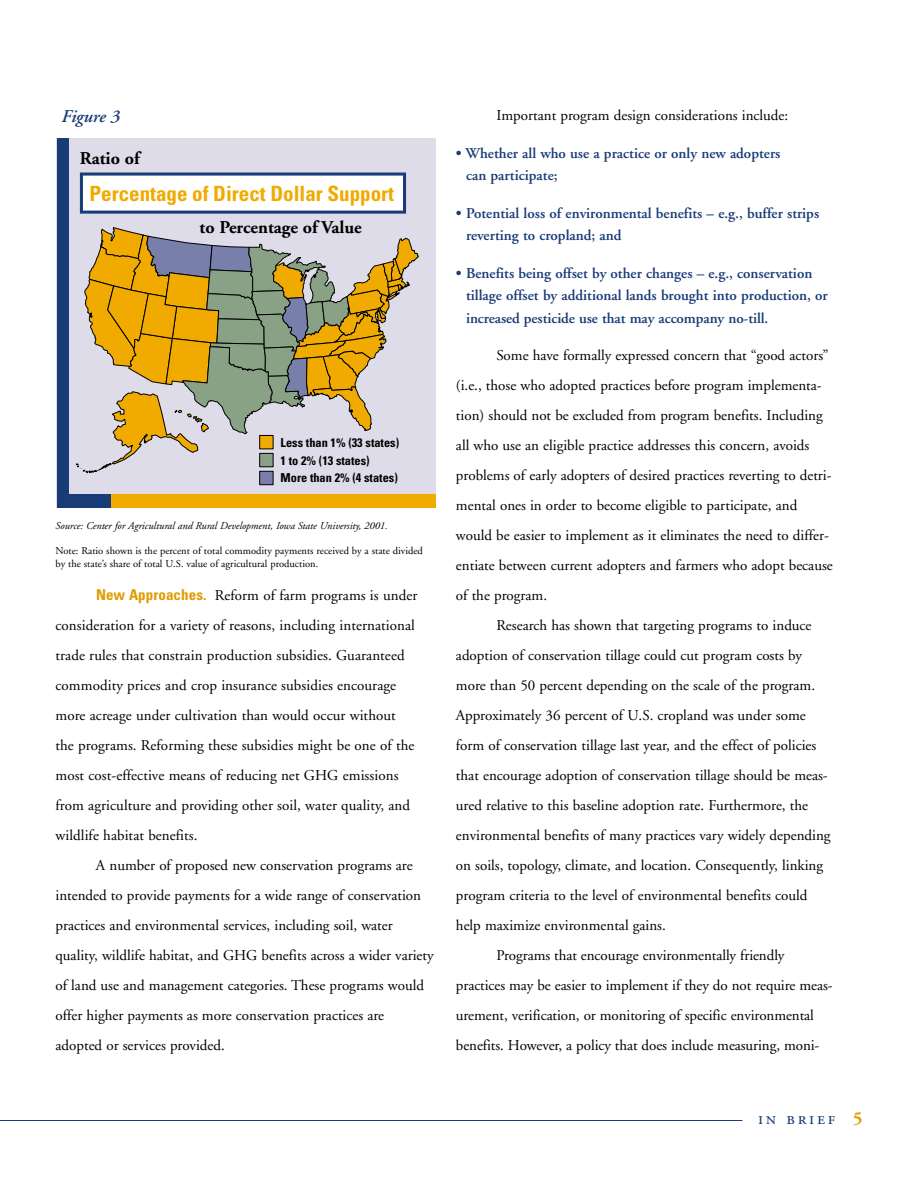
<style>
.page{position:relative;width:918px;height:1188px;background:#fff}
.page>*{position:absolute;margin:0;border:0;box-sizing:border-box;transform-origin:0 0}
.t1{font:700 condensed 21px "Univers";color:#f0aa00}
.t2{font:700 18px "Adobe Garamond";color:#000}
.t3{font:18px "Adobe Garamond Regular SC";letter-spacing:.15em;color:#193b77}
.t4{font:italic 600 18px "Adobe Garamond";color:#193b77}
.t5{font:15px/30px "Adobe Garamond";color:#000}
.t6{font:600 15px/22.5px "Adobe Garamond";color:#193b77}
.t7{font:700 condensed 12.3px/17.9px "Univers";color:#000}
.t8{font:10.5px/12.6px "Adobe Garamond";color:#000}
.t9{font:italic 10.5px "Adobe Garamond";color:#000}
.s1{font-family:"Univers";font-weight:700;font-stretch:condensed;color:#e09b00}
.s2{font-family:"Adobe Garamond";font-weight:700;color:#e09b00}
</style>
<div class="page">
<hr style="left:0;top:1120px;width:742px;height:1px;background:#193b77">
<div style="left:57px;top:139px;width:379px;height:369px;background:#dddce8"></div>
<div style="left:57px;top:494px;width:379px;height:14px;background:#193b77"></div>
<div style="left:111px;top:494px;width:325px;height:14px;background:#f0aa00"></div>
<div style="left:57px;top:139px;width:12px;height:367px;background:#193b77"></div>
<div style="left:80px;top:173px;width:326px;height:41px;background:#fff;border:3px solid #193b77"></div>
<svg style="left:75px;top:227px;width:344px;height:259px"></svg>
<div style="left:259px;top:435px;width:14px;height:14px;background:#f0aa00;border:1px solid #000"></div>
<div style="left:259px;top:453px;width:14px;height:14px;background:#89a185;border:1px solid #000"></div>
<div style="left:259px;top:471px;width:14px;height:14px;background:#787faa;border:1px solid #000"></div>
<p class="t4" style="left:61px;top:110px;width:60px">Figure 3</p>
<p class="t2" style="left:80px;top:152px;width:61px">Ratio of</p>
<h1 class="t1" style="left:90px;top:186px;width:306px">Percentage of Direct Dollar Support</h1>
<p class="t2" style="left:200px;top:220px;width:164px">to Percentage of Value</p>
<p class="t7" style="left:281px;top:435px;width:120px">Less than 1% (33 states)<br>1 to 2% (13 states)<br>More than 2% (4 states)</p>
<p class="t9" style="left:56px;top:521px;width:334px">Source: Center for Agricultural and Rural Development, Iowa State University, 2001.</p>
<p class="t8" style="left:56px;top:545px;width:369px">Note: Ratio shown is the percent of total commodity payments received by a state divided by the state’s share of total U.S. value of agricultural production.</p>
<p class="t5" style="left:55px;top:582px;width:363px;text-indent:41px"><span class="s1">New Approaches.</span> Reform of farm programs is under consideration for a variety of reasons, including international trade rules that constrain production subsidies. Guaranteed commodity prices and crop insurance subsidies encourage more acreage under cultivation than would occur without the programs. Reforming these subsidies might be one of the most cost-effective means of reducing net GHG emissions from agriculture and providing other soil, water quality, and wildlife habitat benefits.</p>
<p class="t5" style="left:55px;top:852px;width:380px;text-indent:40px">A number of proposed new conservation programs are intended to provide payments for a wide range of conservation practices and environmental services, including soil, water quality, wildlife habitat, and GHG benefits across a wider variety of land use and management categories. These programs would offer higher payments as more conservation practices are adopted or services provided.</p>
<p class="t5" style="left:496px;top:102px;width:293px">Important program design considerations include:</p>
<p class="t6" style="left:466px;top:143px;width:316px;text-indent:-10px">• Whether all who use a practice or only new adopters can participate;</p>
<p class="t6" style="left:466px;top:203px;width:355px;text-indent:-10px">• Potential loss of environmental benefits – e.g., buffer strips reverting to cropland; and</p>
<p class="t6" style="left:466px;top:263px;width:363px;text-indent:-10px">• Benefits being offset by other changes – e.g., conservation tillage offset by additional lands brought into production, or increased pesticide use that may accompany no-till.</p>
<p class="t5" style="left:456px;top:342px;width:378px;text-indent:40px">Some have formally expressed concern that “good actors” (i.e., those who adopted practices before program implementa&shy;tion) should not be excluded from program benefits. Including all who use an eligible practice addresses this concern, avoids problems of early adopters of desired practices reverting to detri&shy;mental ones in order to become eligible to participate, and would be easier to implement as it eliminates the need to differ&shy;entiate between current adopters and farmers who adopt because of the program.</p>
<p class="t5" style="left:496px;top:612px;width:317px">Research has shown that targeting programs to induce</p>
<p class="t5" style="left:456px;top:642px;width:348px">adoption of conservation tillage could cut program costs by</p>
<p class="t5" style="left:456px;top:672px;width:361px">more than 50 percent depending on the scale of the program.</p>
<p class="t5" style="left:456px;top:702px;width:351px">Approximately 36 percent of U.S. cropland was under some</p>
<p class="t5" style="left:456px;top:732px;width:362px">form of conservation tillage last year, and the effect of policies</p>
<p class="t5" style="left:456px;top:762px;width:373px">that encourage adoption of conservation tillage should be meas-</p>
<p class="t5" style="left:456px;top:792px;width:354px">ured relative to this baseline adoption rate. Furthermore, the</p>
<p class="t5" style="left:456px;top:822px;width:376px">environmental benefits of many practices vary widely depending</p>
<p class="t5" style="left:456px;top:852px;width:369px">on soils, topology, climate, and location. Consequently, linking</p>
<p class="t5" style="left:456px;top:882px;width:353px">program criteria to the level of environmental benefits could</p>
<p class="t5" style="left:456px;top:912px;width:211px">help maximize environmental gains.</p>
<p class="t5" style="left:496px;top:942px;width:290px">Programs that encourage environmentally friendly</p>
<p class="t5" style="left:456px;top:972px;width:378px">practices may be easier to implement if they do not require meas-</p>
<p class="t5" style="left:456px;top:1002px;width:360px">urement, verification, or monitoring of specific environmental</p>
<p class="t5" style="left:456px;top:1032px;width:365px">benefits. However, a policy that does include measuring, moni-</p>
<p class="t3" style="left:758px;top:1111px;width:106px">in brief <span class="s2">5</span></p>
</div>
